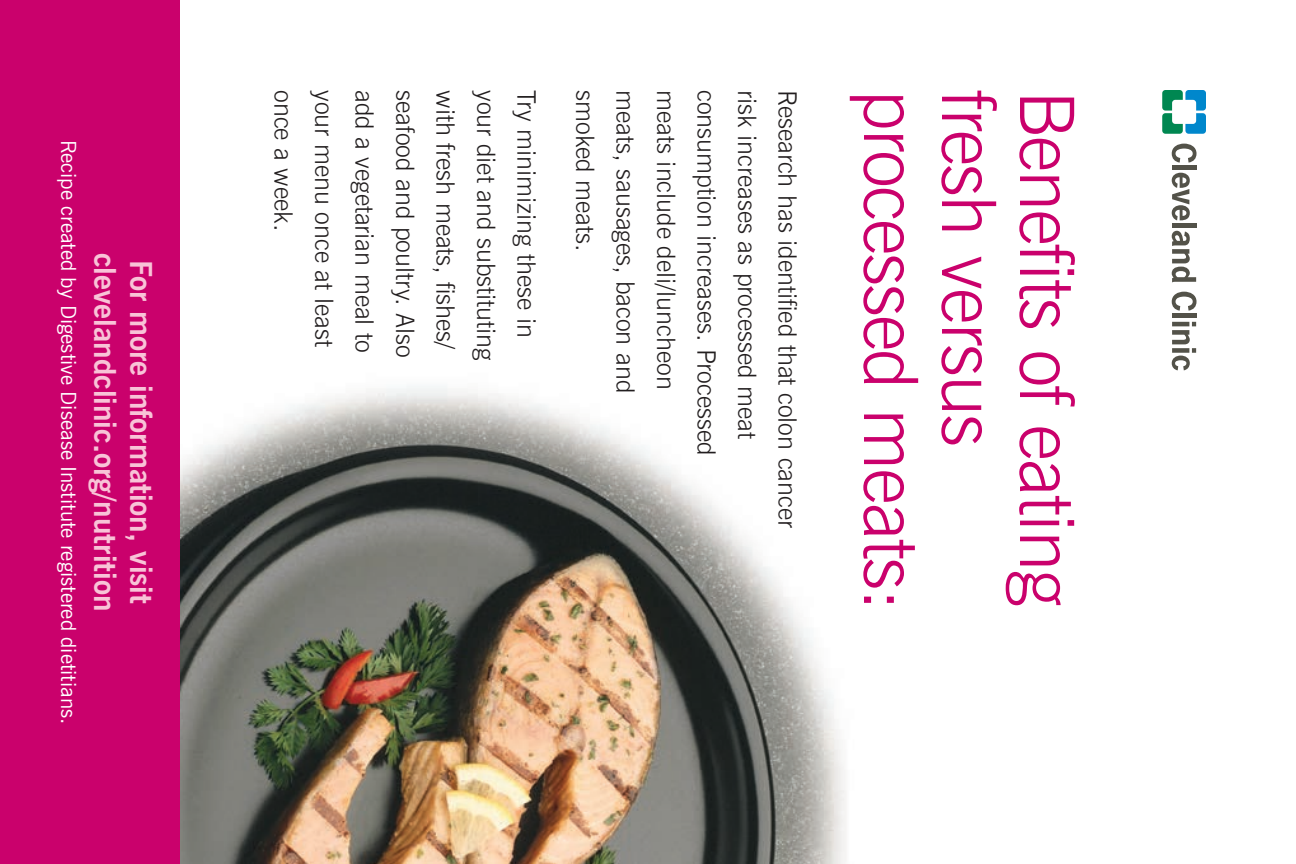
<style>
.page{position:relative;width:1296px;height:864px;background:#fff}
.page>*{position:absolute;margin:0;border:0;box-sizing:border-box;transform-origin:0 0}
.t1{font:300 75px "News Gothic BT";letter-spacing:-.02em;color:#ca016c}
.t2{font:700 30px/36px "News Gothic BT";color:#f8c3d7}
.t3{font:300 25.5px "News Gothic BT";color:#231f20}
.t4{font:21px "News Gothic BT";color:#fff}
</style>
<div class="page">
<img style="left:180px;top:386px;width:666px;height:478px">
<div style="left:0;top:0;width:180px;height:864px;background:#ca016c"></div>
<svg style="left:1162px;top:90px;width:44px;height:44px"></svg>
<svg style="left:1172px;top:144px;width:25px;height:19px"></svg>
<div style="left:1172px;top:165px;width:24px;height:5px;background:#535249"></div>
<svg style="left:1172px;top:173px;width:18px;height:48px"></svg>
<div style="left:1172px;top:223px;width:24px;height:5px;background:#535249"></div>
<svg style="left:1172px;top:292px;width:25px;height:19px"></svg>
<div style="left:1172px;top:313px;width:24px;height:5px;background:#535249"></div>
<svg style="left:1172px;top:322px;width:24px;height:48px"></svg>
<svg style="left:1172px;top:231px;width:24px;height:51px"></svg>
<p class="t4" style="left:81px;top:140px;width:586px;rotate:90deg">Recipe created by Digestive Disease Institute registered dietitians.</p>
<p class="t2" style="left:159px;top:253px;width:360px;rotate:90deg">For more information, visit clevelandclinic.org/nutrition</p>
<p class="t3" style="left:299px;top:90px;width:143px;rotate:90deg">once a week.</p>
<p class="t3" style="left:340px;top:90px;width:258px;rotate:90deg">your menu once at least</p>
<p class="t3" style="left:380px;top:90px;width:264px;rotate:90deg">add a vegetarian meal to</p>
<p class="t3" style="left:421px;top:90px;width:269px;rotate:90deg">seafood and poultry. Also</p>
<p class="t3" style="left:461px;top:90px;width:262px;rotate:90deg">with fresh meats, fishes/</p>
<p class="t3" style="left:502px;top:90px;width:272px;rotate:90deg">your diet and substituting</p>
<p class="t3" style="left:542px;top:90px;width:249px;rotate:90deg">Try minimizing these in</p>
<p class="t3" style="left:601px;top:90px;width:163px;rotate:90deg">smoked meats.</p>
<p class="t3" style="left:641px;top:90px;width:305px;rotate:90deg">meats, sausages, bacon and</p>
<p class="t3" style="left:681px;top:90px;width:301px;rotate:90deg">meats include deli/luncheon</p>
<p class="t3" style="left:722px;top:90px;width:367px;rotate:90deg">consumption increases. Processed</p>
<p class="t3" style="left:762px;top:90px;width:350px;rotate:90deg">risk increases as processed meat</p>
<p class="t3" style="left:803px;top:90px;width:439px;rotate:90deg">Research has identified that colon cancer</p>
<h1 class="t1" style="left:936px;top:90px;width:522px;rotate:90deg">processed meats:</h1>
<h1 class="t1" style="left:1014px;top:90px;width:358px;rotate:90deg">fresh versus</h1>
<h1 class="t1" style="left:1092px;top:90px;width:517px;rotate:90deg">Benefits of eating</h1>
</div>
